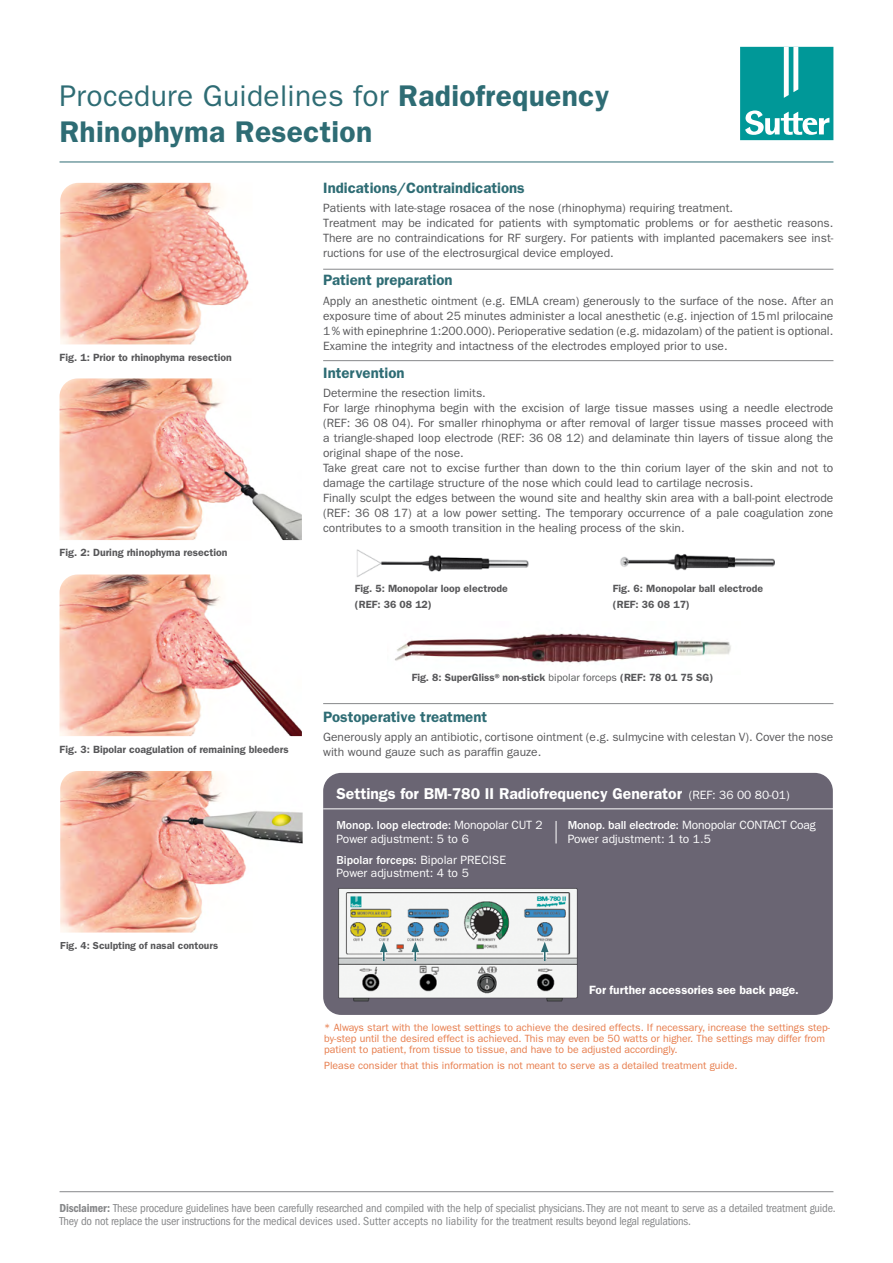
<style>
.page{position:relative;width:893px;height:1263px;background:#fff}
.page>*{position:absolute;margin:0;border:0;box-sizing:border-box;transform-origin:0 0}
.t1{font:30px "ITC Franklin Gothic Std";letter-spacing:.01em;color:#2e6c74}
.t2{font:30px "Franklin Gothic LT Pro Dm";letter-spacing:.01em;color:#2e6c74}
.t3{font:15.75px "Franklin Gothic LT Pro Dm";color:#fff}
.t4{font:15px "Franklin Gothic LT Pro Dm";color:#2e6c74}
.t5{font:12px/15px "ITC Franklin Gothic Std";color:#58585a}
.t6{font:condensed 12px/13.5px "ITC Franklin Gothic Std";letter-spacing:-.015em;color:#87888a}
.t7{font:12px/13.5px "ITC Franklin Gothic Std";color:#fff}
.t8{font:12px "Franklin Gothic LT Pro Dm";letter-spacing:.005em;color:#fff}
.t9{font:10.5px/11.2px "ITC Franklin Gothic Std";color:#e77c4b}
.t10{font:10.5px/16.5px "Franklin Gothic LT Pro Dm";color:#58585a}
.t11{font:10.2px "Franklin Gothic LT Pro Dm";color:#58585a}
.s1{font-family:"Franklin Gothic LT Pro Dm"}
.s2{font-family:"ITC Franklin Gothic Std"}
.s3{font-family:"ITC Franklin Gothic Std";font-size:12px}
.s4{font-weight:500}
.s5{font-family:"ITC Franklin Gothic Std Dm Cd";font-stretch:normal}
</style>
<div class="page">
<hr style="left:60px;top:162px;width:773px;height:1px;background:#2e6c74">
<img style="left:60px;top:378px;width:242px;height:162px">
<img style="left:60px;top:574px;width:242px;height:162px">
<img style="left:60px;top:183px;width:189px;height:161px">
<img style="left:60px;top:771px;width:243px;height:161px">
<div style="left:740px;top:47px;width:93px;height:93px;background:#009898"></div>
<svg style="left:784px;top:47px;width:14px;height:51px"></svg>
<svg style="left:745px;top:110px;width:84px;height:25px"></svg>
<hr style="left:323px;top:703px;width:510px;height:1px;background:#87888a">
<hr style="left:323px;top:360px;width:510px;height:1px;background:#87888a">
<hr style="left:323px;top:269px;width:510px;height:1px;background:#87888a">
<div style="left:323px;top:773px;width:510px;height:242px;background:#6a6573;border-radius:18px"></div>
<hr style="left:323px;top:808px;width:520px;height:1px;background:#fff">
<svg style="left:556px;top:821px;width:1px;height:22px"></svg>
<img style="left:338px;top:888px;width:240px;height:114px">
<svg style="left:541px;top:942px;width:7px;height:20px"></svg>
<svg style="left:412px;top:942px;width:7px;height:20px"></svg>
<svg style="left:380px;top:942px;width:7px;height:20px"></svg>
<img style="left:394px;top:633px;width:337px;height:31px">
<img style="left:356px;top:549px;width:173px;height:28px">
<img style="left:620px;top:553px;width:155px;height:18px">
<hr style="left:60px;top:1191px;width:773px;height:1px;background:#87888a">
<h1 class="t1" style="left:60px;top:78px;width:551px">Procedure Guidelines for <span class="s1">Radiofrequency</span></h1>
<h1 class="t2" style="left:60px;top:114px;width:314px">Rhinophyma Resection</h1>
<p class="t10" style="left:60px;top:349px;width:174px">Fig. 1: Prior to rhinophyma resection</p>
<p class="t10" style="left:60px;top:544px;width:169px">Fig. 2: During rhinophyma resection</p>
<p class="t10" style="left:60px;top:741px;width:231px">Fig. 3: Bipolar coagulation of remaining bleeders</p>
<p class="t11" style="left:60px;top:939px;width:159px">Fig. 4: Sculpting of nasal contours</p>
<p class="t4" style="left:323px;top:179px;width:203px">Indications/Contraindications</p>
<p class="t5" style="left:323px;top:201px;width:512px">Patients with late-stage rosacea of the nose (rhinophyma) requiring treatment.<br>Treatment may be indicated for patients with symptomatic problems or for aesthetic reasons.<br>There are no contraindications for RF surgery. For patients with implanted pacemakers see inst&shy;ructions for use of the electrosurgical device employed.</p>
<p class="t4" style="left:323px;top:271px;width:131px">Patient preparation</p>
<p class="t5" style="left:323px;top:293px;width:512px;text-align:justify">Apply an anesthetic ointment (e.g. EMLA cream) generously to the surface of the nose. After an exposure time of about 25 minutes administer a local anesthetic (e.g. injection of 15ml prilocaine 1% with epinephrine 1:200.000). Perioperative sedation (e.g. midazolam) of the patient is optional.<br>Examine the integrity and intactness of the electrodes employed prior to use.</p>
<p class="t4" style="left:323px;top:364px;width:83px">Intervention</p>
<p class="t5" style="left:323px;top:385px;width:512px">Determine the resection limits.<br>For large rhinophyma begin with the excision of large tissue masses using a needle electrode (REF: 36 08 04). For smaller rhinophyma or after removal of larger tissue masses proceed with a triangle-shaped loop electrode (REF: 36 08 12) and delaminate thin layers of tissue along the original shape of the nose.<br>Take great care not to excise further than down to the thin corium layer of the skin and not to damage the cartilage structure of the nose which could lead to cartilage necrosis.<br>Finally sculpt the edges between the wound site and healthy skin area with a ball-point electrode (REF: 36 08 17) at a low power setting. The temporary occurrence of a pale coagulation zone contributes to a smooth transition in the healing process of the skin.</p>
<p class="t10" style="left:355px;top:580px;width:155px">Fig. 5: Monopolar loop electrode (REF: 36 08 12)</p>
<p class="t10" style="left:613px;top:580px;width:152px">Fig. 6: Monopolar ball electrode (REF: 36 08 17)</p>
<p class="t10" style="left:412px;top:669px;width:303px">Fig. 8: SuperGliss®non-stick <span class="s2">bipolar forceps</span> (REF: 78 01 75 SG)</p>
<p class="t4" style="left:323px;top:708px;width:166px">Postoperative treatment</p>
<p class="t5" style="left:323px;top:730px;width:512px">Generously apply an antibiotic, cortisone ointment (e.g. sulmycine with celestan V). Cover the nose with wound gauze such as paraffin gauze.</p>
<h2 class="t3" style="left:336px;top:784px;width:455px">Settings for BM-780 II Radiofrequency Generator <span class="s3">(REF: 36 00 80-01)</span></h2>
<p class="t7" style="left:336px;top:819px;width:208px"><span class="s4">Monop. loop electrode:</span> Monopolar CUT 2<br>Power adjustment: 5 to 6</p>
<p class="t7" style="left:336px;top:853px;width:171px"><span class="s4">Bipolar forceps:</span> Bipolar PRECISE<br>Power adjustment: 4 to 5</p>
<p class="t7" style="left:568px;top:819px;width:250px"><span class="s4">Monop. ball electrode:</span> Monopolar CONTACT Coag<br>Power adjustment: 1 to 1.5</p>
<p class="t8" style="left:589px;top:983px;width:211px">For further accessories see back page.</p>
<p class="t9" style="left:324px;top:1021px;width:507px">* Always start with the lowest settings to achieve the desired effects. If necessary, increase the settings step&shy;by-step until the desired effect is achieved. This may even be 50 watts or higher. The settings may differ from patient to patient, from tissue to tissue, and have to be adjusted accordingly.</p>
<p class="t9" style="left:324px;top:1059px;width:415px">Please consider that this information is not meant to serve as a detailed treatment guide.</p>
<p class="t6" style="left:60px;top:1201px;width:778px"><span class="s5">Disclaimer:</span> These procedure guidelines have been carefully researched and compiled with the help of specialist physicians. They are not meant to serve as a detailed treatment guide.<br>They do not replace the user instructions for the medical devices used. Sutter accepts no liability for the treatment results beyond legal regulations.</p>
</div>
